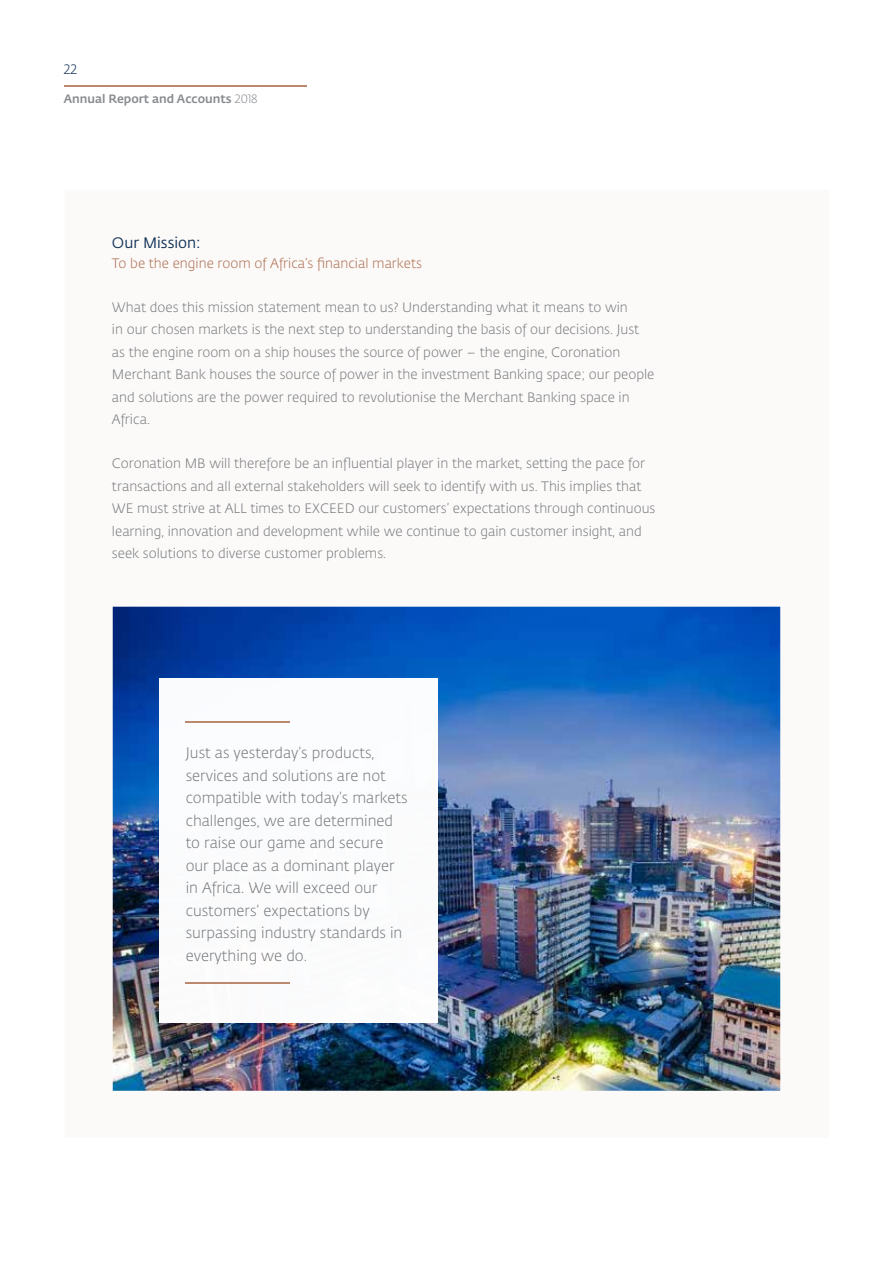
<style>
.page{position:relative;width:893px;height:1263px;background:#fff}
.page>*{position:absolute;margin:0;border:0;box-sizing:border-box;transform-origin:0 0}
.t1{font:15px/22.5px "Fedra Sans Std Light LF";color:#75797c}
.t2{font:15px "Fedra Sans Std Book LF";color:#0e3055}
.t3{font:13.5px/22.5px "Fedra Sans Std Light LF";color:#75797c}
.t4{font:13.5px "Fedra Sans Std Light LF";color:#ab6b4d}
.t5{font:13.5px "Fedra Sans Std Light LF";color:#0e3055}
.t6{font:12px "Fedra Sans Std Medium LF";color:#878a8f}
.s1{font-family:"Fedra Sans Std Light LF"}
</style>
<div class="page">
<hr style="left:65px;top:85px;width:242px;height:1px;background:#bb8870">
<img style="left:113px;top:607px;width:667px;height:484px">
<img style="left:160px;top:679px;width:278px;height:343px">
<hr style="left:186px;top:721px;width:104px;height:1px;background:#bb8870">
<hr style="left:186px;top:982px;width:104px;height:1px;background:#bb8870">
<p class="t5" style="left:64px;top:61px;width:15px">22</p>
<p class="t6" style="left:64px;top:92px;width:195px">Annual Report and Accounts <span class="s1">2018</span></p>
<p class="t2" style="left:112px;top:234px;width:90px">Our Mission:</p>
<p class="t4" style="left:112px;top:255px;width:311px">To be the engine room of Africa’s financial markets</p>
<p class="t3" style="left:112px;top:296px;width:544px">What does this mission statement mean to us? Understanding what it means to win<br>in our chosen markets is the next step to understanding the basis of our decisions. Just as the engine room on a ship houses the source of power – the engine, Coronation Merchant Bank houses the source of power in the investment Banking space; our people and solutions are the power required to revolutionise the Merchant Banking space in Africa.</p>
<p class="t3" style="left:112px;top:452px;width:545px">Coronation MB will therefore be an influential player in the market, setting the pace for transactions and all external stakeholders will seek to identify with us. This implies that WE must strive at ALL times to EXCEED our customers’ expectations through continuous learning, innovation and development while we continue to gain customer insight, and seek solutions to diverse customer problems.</p>
<p class="t1" style="left:186px;top:742px;width:224px">Just as yesterday’s products, services and solutions are not compatible with today’s markets challenges, we are determined to raise our game and secure our place as a dominant player in Africa. We will exceed our customers’ expectations by surpassing industry standards in everything we do.</p>
</div>
